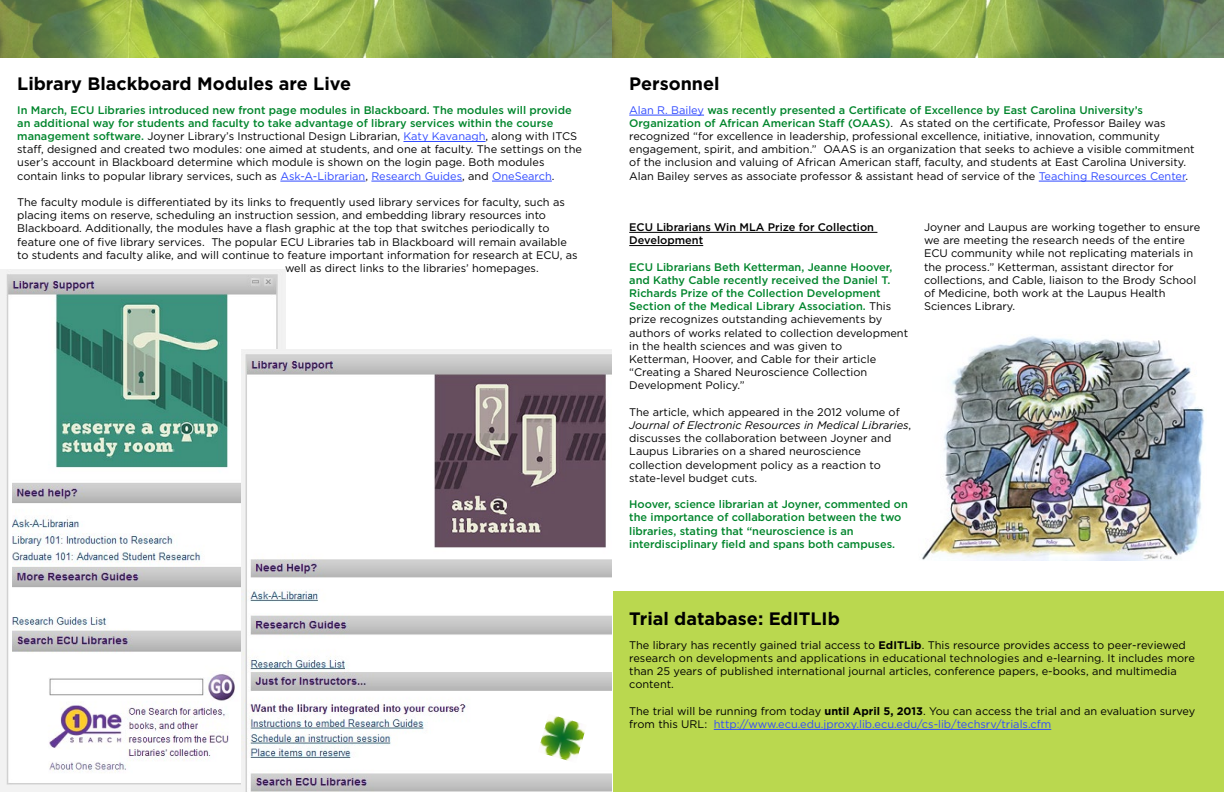
<style>
.page{position:relative;width:1224px;height:792px;background:#fff}
.page>*{position:absolute;margin:0;border:0;box-sizing:border-box;transform-origin:0 0}
.t1{font:700 18px "Gotham";color:#000}
.t2{font:11px/13.2px "Gotham";color:#000}
.t3{font:500 11px/13.2px "Gotham";color:#00852c}
.t4{font:500 11px/13.2px "Gotham";color:#000}
.s1{font-weight:500;color:#00852c}
.s2{color:#304aff}
.s3{font-style:italic}
.s4{font-weight:700}
</style>
<div class="page">
<div style="left:613px;top:591px;width:611px;height:201px;background:#bad84f"></div>
<img style="left:0;top:0;width:1224px;height:58px">
<hr style="left:629px;top:115px;width:75px;height:1px;background:#304aff">
<hr style="left:1039px;top:181px;width:147px;height:1px;background:#304aff">
<hr style="left:714px;top:729px;width:337px;height:1px;background:#304aff">
<hr style="left:629px;top:232px;width:248px;height:1px;background:#000">
<hr style="left:629px;top:245px;width:74px;height:1px;background:#000">
<img style="left:922px;top:336px;width:282px;height:224px">
<hr style="left:403px;top:141px;width:83px;height:1px;background:#304aff">
<hr style="left:280px;top:181px;width:85px;height:1px;background:#304aff">
<hr style="left:371px;top:181px;width:91px;height:1px;background:#304aff">
<hr style="left:492px;top:181px;width:60px;height:1px;background:#304aff">
<img style="left:0;top:269px;width:285px;height:523px">
<img style="left:242px;top:350px;width:370px;height:441px">
<img style="left:538px;top:714px;width:49px;height:49px">
<h1 class="t1" style="left:17px;top:73px;width:335px">Library Blackboard Modules are Live</h1>
<p class="t2" style="left:17px;top:103px;width:566px"><span class="s1">In March, ECU Libraries introduced new front page modules in Blackboard. The modules will provide an additional way for students and faculty to take advantage of library services within the course management software.</span> Joyner Library’s Instructional Design Librarian, <span class="s2">Katy Kavanagh</span>, along with ITCS staff, designed and created two modules: one aimed at students, and one at faculty. The settings on the user’s account in Blackboard determine which module is shown on the login page. Both modules contain links to popular library services, such as <span class="s2">Ask-A-Librarian</span>, <span class="s2">Research Guides</span>, and <span class="s2">OneSearch</span>.</p>
<p class="t2" style="left:17px;top:195px;width:549px">The faculty module is differentiated by its links to frequently used library services for faculty, such as</p>
<p class="t2" style="left:17px;top:209px;width:530px">placing items on reserve, scheduling an instruction session, and embedding library resources into</p>
<p class="t2" style="left:17px;top:222px;width:534px">Blackboard. Additionally, the modules have a flash graphic at the top that switches periodically to</p>
<p class="t2" style="left:17px;top:235px;width:551px">feature one of five library services. The popular ECU Libraries tab in Blackboard will remain available</p>
<p class="t2" style="left:17px;top:248px;width:562px">to students and faculty alike, and will continue to feature important information for research at ECU, as</p>
<p class="t2" style="left:285px;top:261px;width:255px">well as direct links to the libraries’ homepages.</p>
<h1 class="t1" style="left:629px;top:73px;width:92px">Personnel</h1>
<p class="t2" style="left:629px;top:103px;width:567px"><span class="s2">Alan R. Bailey</span> <span class="s1">was recently presented a Certificate of Excellence by East Carolina University’s Organization of African American Staff (OAAS)</span>. As stated on the certificate, Professor Bailey was recognized “for excellence in leadership, professional excellence, initiative, innovation, community engagement, spirit, and ambition.” OAAS is an organization that seeks to achieve a visible commitment of the inclusion and valuing of African American staff, faculty, and students at East Carolina University.<br>Alan Bailey serves as associate professor &amp; assistant head of service of the <span class="s2">Teaching Resources Center</span>.</p>
<p class="t4" style="left:629px;top:220px;width:246px">ECU Librarians Win MLA Prize for Collection<br>Development</p>
<p class="t2" style="left:629px;top:260px;width:280px"><span class="s1">ECU Librarians Beth Ketterman, Jeanne Hoover, and Kathy Cable recently received the Daniel T.<br>Richards Prize of the Collection Development Section of the Medical Library Association.</span> This prize recognizes outstanding achievements by authors of works related to collection development in the health sciences and was given to<br>Ketterman, Hoover, and Cable for their article “Creating a Shared Neuroscience Collection Development Policy.”</p>
<p class="t2" style="left:629px;top:405px;width:284px">The article, which appeared in the 2012 volume of <span class="s3">Journal of Electronic Resources in Medical Libraries</span>, discusses the collaboration between Joyner and Laupus Libraries on a shared neuroscience collection development policy as a reaction to state-level budget cuts.</p>
<p class="t3" style="left:629px;top:497px;width:280px">Hoover, science librarian at Joyner, commented on the importance of collaboration between the two libraries, stating that “neuroscience is an interdisciplinary field and spans both campuses.</p>
<p class="t2" style="left:924px;top:220px;width:278px">Joyner and Laupus are working together to ensure we are meeting the research needs of the entire ECU community while not replicating materials in the process.” Ketterman, assistant director for collections, and Cable, liaison to the Brody School of Medicine, both work at the Laupus Health Sciences Library.</p>
<h1 class="t1" style="left:629px;top:608px;width:212px">Trial database: EdITLIb</h1>
<p class="t2" style="left:629px;top:638px;width:567px">The library has recently gained trial access to <span class="s4">EdITLib</span>. This resource provides access to peer-reviewed research on developments and applications in educational technologies and e-learning. It includes more than 25 years of published international journal articles, conference papers, e-books, and multimedia content.</p>
<p class="t2" style="left:629px;top:704px;width:568px">The trial will be running from today <span class="s4">until April 5, 2013</span>. You can access the trial and an evaluation survey from this URL: <span class="s2">http://www.ecu.edu.jproxy.lib.ecu.edu/cs-lib/techsrv/trials.cfm</span></p>
</div>
